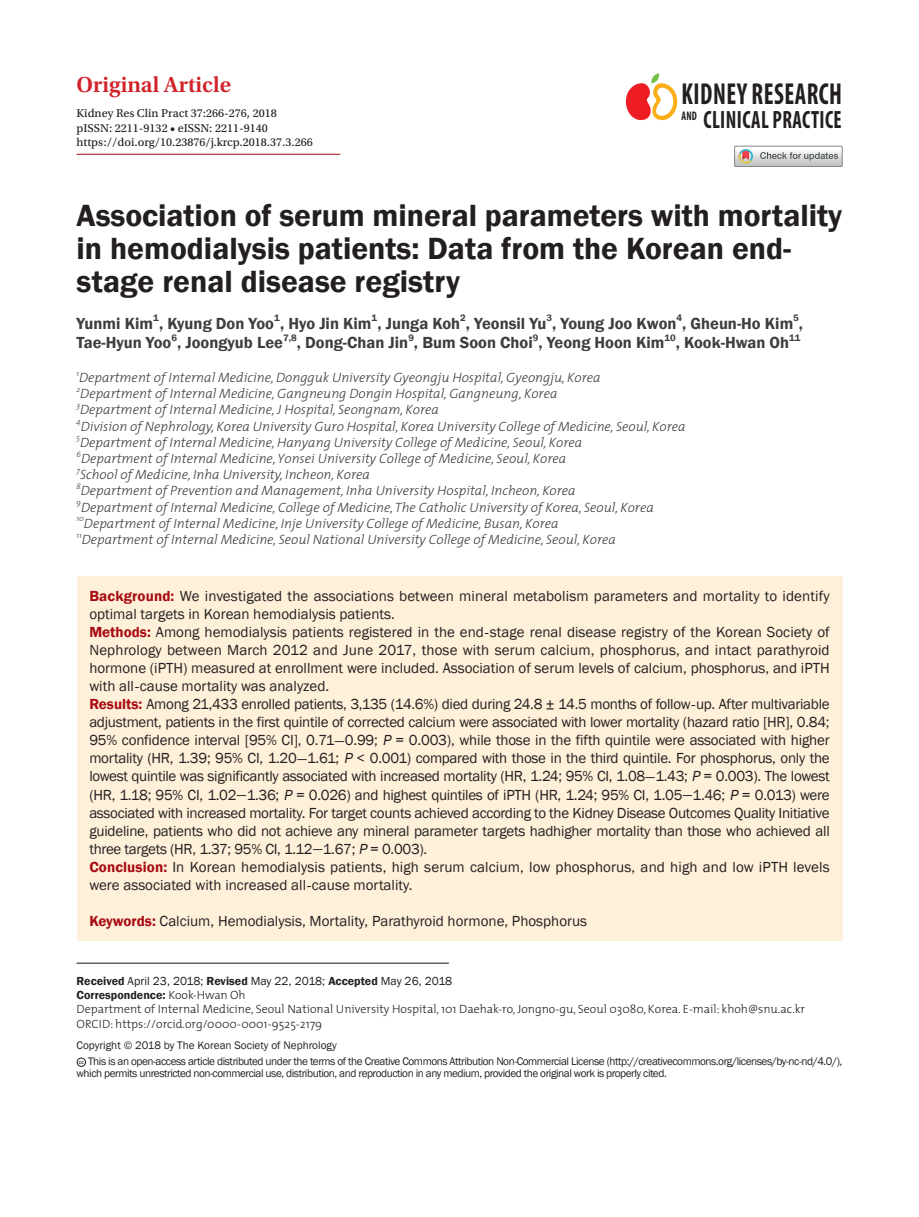
<style>
.page{position:relative;width:919px;height:1217px;background:#fff}
.page>*{position:absolute;margin:0;border:0;box-sizing:border-box;transform-origin:0 0}
.t1{font:600 31.5px/33px "Franklin Gothic";color:#231f20}
.t2{font:700 condensed 30.45px "Myriad Pro";letter-spacing:.02em;color:#231f20;scale:.82 1}
.t3{font:700 condensed 25.05px "Myriad Pro";letter-spacing:.02em;color:#231f20;scale:.82 1}
.t4{font:600 22.8px "Utopia Std";color:#d1232a}
.t5{font:600 16.5px "Franklin Gothic";color:#3e3e3f}
.t6{font:15px/18px "Franklin Gothic";letter-spacing:-.015em;color:#231f20}
.t7{font:italic 300 13.5px "The Mix";color:#3e3e3f}
.t8{font:300 12px/14.4px "The Mix";color:#231f20}
.t9{font:12px/14.4px "Utopia Std Capt";color:#231f20}
.t10{font:600 12px/14.4px "Franklin Gothic";color:#231f20}
.t11{font:11.25px/12px "Franklin Gothic";letter-spacing:-.04em;color:#231f20}
.t12{font:11.25px "Franklin Gothic";color:#231f20}
.t13{font:600 9.6px "Franklin Gothic";color:#3e3e3f}
.t14{font:italic 300 7.8px "The Mix";color:#3e3e3f}
.t15{font:3.9px "Gothic 725 BT Black A";color:#231f20}
.s1{color:#fff}
.s2{font-weight:600;color:#a70a12}
.s3{font-family:"Utopia Std Capt"}
.s4{font-style:italic}
.s5{font-weight:400}
.s6{font-family:"The Mix";font-weight:300}
</style>
<div class="page">
<div style="left:77px;top:576px;width:765px;height:364px;background:#fef0d9"></div>
<hr style="left:77px;top:154px;width:263px;height:1px;background:#a70a12">
<div style="left:734px;top:146px;width:108px;height:21px;border:1px solid #888688"></div>
<svg style="left:734px;top:146px;width:108px;height:20px"></svg>
<svg style="left:626px;top:73px;width:51px;height:47px"></svg>
<hr style="left:77px;top:962px;width:372px;height:1px;background:#231f20">
<div style="left:77px;top:1057px;width:9px;height:9px;border:1px solid #231f20;border-radius:50%"></div>
<h3 class="t4" style="left:77px;top:72px;width:156px">Original Article</h3>
<p class="t9" style="left:77px;top:106px;width:238px">Kidney Res Clin Pract 37:266-276, 2018<span class="s1">(3) </span>pISSN: 2211-9132 • eISSN: 2211-9140 https://doi.org/10.23876/j.krcp.2018.37.3.266</p>
<h2 class="t2" style="left:681px;top:74px;width:197px">KIDNEY RESEARCH</h2>
<h3 class="t3" style="left:681px;top:104px;width:197px"><sup>AND</sup> CLINICAL PRACTICE</h3>
<h1 class="t1" style="left:77px;top:199px;width:767px">Association of serum mineral parameters with mortality in hemodialysis patients: Data from the Korean end&shy;stage renal disease registry</h1>
<p class="t5" style="left:77px;top:313px;width:728px">Yunmi Kim , Kyung Don Yoo , Hyo Jin Kim , Junga Koh , Yeonsil Yu , Young Joo Kwon , Gheun-Ho Kim ,</p>
<p class="t13" style="left:153px;top:312px;width:7px">1</p>
<p class="t13" style="left:274px;top:312px;width:7px">1</p>
<p class="t13" style="left:371px;top:312px;width:7px">1</p>
<p class="t13" style="left:460px;top:312px;width:7px">2</p>
<p class="t13" style="left:546px;top:312px;width:7px">3</p>
<p class="t13" style="left:676px;top:312px;width:7px">4</p>
<p class="t13" style="left:793px;top:312px;width:7px">5</p>
<p class="t5" style="left:77px;top:332px;width:208px">Tae-Hyun Yoo , Joongyub Lee</p>
<p class="t13" style="left:171px;top:331px;width:7px">6</p>
<p class="t13" style="left:283px;top:331px;width:15px">7,8</p>
<p class="t5" style="left:297px;top:332px;width:369px">, Dong-Chan Jin , Bum Soon Choi , Yeong Hoon Kim</p>
<p class="t13" style="left:408px;top:331px;width:7px">9</p>
<p class="t13" style="left:532px;top:331px;width:7px">9</p>
<p class="t13" style="left:664px;top:331px;width:13px">10</p>
<p class="t5" style="left:675px;top:332px;width:115px">, Kook-Hwan Oh</p>
<p class="t13" style="left:789px;top:331px;width:13px">11</p>
<p class="t14" style="left:77px;top:366px;width:4px">1</p>
<p class="t7" style="left:79px;top:366px;width:523px">Department of Internal Medicine, Dongguk University Gyeongju Hospital, Gyeongju, Korea</p>
<p class="t14" style="left:77px;top:382px;width:5px">2</p>
<p class="t7" style="left:80px;top:382px;width:478px">Department of Internal Medicine, Gangneung Dongin Hospital, Gangneung, Korea</p>
<p class="t14" style="left:77px;top:399px;width:5px">3</p>
<p class="t7" style="left:80px;top:398px;width:360px">Department of Internal Medicine, J Hospital, Seongnam, Korea</p>
<p class="t14" style="left:77px;top:415px;width:6px">4</p>
<p class="t7" style="left:81px;top:415px;width:606px">Division of Nephrology, Korea University Guro Hospital, Korea University College of Medicine, Seoul, Korea</p>
<p class="t14" style="left:77px;top:431px;width:5px">5</p>
<p class="t7" style="left:80px;top:431px;width:503px">Department of Internal Medicine, Hanyang University College of Medicine, Seoul, Korea</p>
<p class="t14" style="left:77px;top:447px;width:6px">6</p>
<p class="t7" style="left:81px;top:447px;width:486px">Department of Internal Medicine, Yonsei University College of Medicine, Seoul, Korea</p>
<p class="t14" style="left:77px;top:463px;width:5px">7</p>
<p class="t7" style="left:80px;top:463px;width:291px">School of Medicine, Inha University, Incheon, Korea</p>
<p class="t14" style="left:77px;top:480px;width:6px">8</p>
<p class="t7" style="left:81px;top:479px;width:496px">Department of Prevention and Management, Inha University Hospital, Incheon, Korea</p>
<p class="t14" style="left:77px;top:496px;width:6px">9</p>
<p class="t7" style="left:81px;top:496px;width:574px">Department of Internal Medicine, College of Medicine, The Catholic University of Korea, Seoul, Korea</p>
<p class="t14" style="left:77px;top:512px;width:9px">10</p>
<p class="t7" style="left:84px;top:512px;width:476px">Department of Internal Medicine, Inje University College of Medicine, Busan, Korea</p>
<p class="t14" style="left:77px;top:528px;width:7px">11</p>
<p class="t7" style="left:82px;top:528px;width:535px">Department of Internal Medicine, Seoul National University College of Medicine, Seoul, Korea</p>
<p class="t6" style="left:89px;top:587px;width:742px"><span class="s2">Background:</span> We investigated the associations between mineral metabolism parameters and mortality to identify optimal targets in Korean hemodialysis patients.<br><span class="s2">Methods:</span> Among hemodialysis patients registered in the end<span class="s3">-</span>stage renal disease registry of the Korean Society of Nephrology between March 2012 and June 2017, those with serum calcium, phosphorus, and intact parathyroid hormone (iPTH) measured at enrollment were included. Association of serum levels of calcium, phosphorus, and iPTH with all<span class="s3">-</span>cause mortality was analyzed.<br><span class="s2">Results:</span> Among 21,433 enrolled patients, 3,135 (14.6%) died during 24.8 ± 14.5 months of follow<span class="s3">-</span>up. After multivariable adjustment, patients in the first quintile of corrected calcium were associated with lower mortality (hazard ratio [HR], 0.84; 95% confidence interval [95% CI], 0.71<span class="s3">-</span>0.99; <span class="s4">P</span> = 0.003), while those in the fifth quintile were associated with higher mortality (HR, 1.39; 95% CI, 1.20<span class="s3">-</span>1.61; <span class="s4">P</span> &lt; 0.001) compared with those in the third quintile. For phosphorus, only the lowest quintile was significantly associated with increased mortality (HR, 1.24; 95% CI, 1.08<span class="s3">-</span>1.43; <span class="s4">P</span> = 0.003). The lowest (HR, 1.18; 95% CI, 1.02<span class="s3">-</span>1.36; <span class="s4">P</span> = 0.026) and highest quintiles of iPTH (HR, 1.24; 95% CI, 1.05<span class="s3">-</span>1.46; <span class="s4">P</span> = 0.013) were associated with increased mortality. For target counts achieved according to the Kidney Disease Outcomes Quality Initiative guideline, patients who did not achieve any mineral parameter targets hadhigher mortality than those who achieved all three targets (HR, 1.37; 95% CI, 1.12<span class="s3">-</span>1.67; <span class="s4">P</span> = 0.003).<br><span class="s2">Conclusion:</span> In Korean hemodialysis patients, high serum calcium, low phosphorus, and high and low iPTH levels were associated with increased all<span class="s3">-</span>cause mortality.</p>
<p class="t6" style="left:89px;top:911px;width:499px"><span class="s2">Keywords:</span> Calcium, Hemodialysis, Mortality, Parathyroid hormone, Phosphorus</p>
<p class="t10" style="left:77px;top:973px;width:377px">Received <span class="s5">April 23, 2018;</span> Revised <span class="s5">May 22, 2018;</span> Accepted <span class="s5">May 26, 2018<br></span>Correspondence: <span class="s6">Kook-Hwan Oh</span></p>
<p class="t8" style="left:77px;top:1001px;width:730px">Department of Internal Medicine, Seoul National University Hospital, 101 Daehak-ro, Jongno-gu, Seoul 03080, Korea. E-mail: khoh@snu.ac.kr<br>ORCID: https://orcid.org/0000-0001-9525-2179</p>
<p class="t12" style="left:77px;top:1037px;width:262px">Copyright © 2018 by The Korean Society of Nephrology</p>
<p class="t15" style="left:79px;top:1059px;width:7px">CC</p>
<p class="t11" style="left:77px;top:1055px;width:767px;text-indent:12px">This is an open-access article distributed under the terms of the Creative Commons Attribution Non-Commercial License (http://creativecommons.org/licenses/by-nc-nd/4.0/), which permits unrestricted non-commercial use, distribution, and reproduction in any medium, provided the original work is properly cited.</p>
</div>
